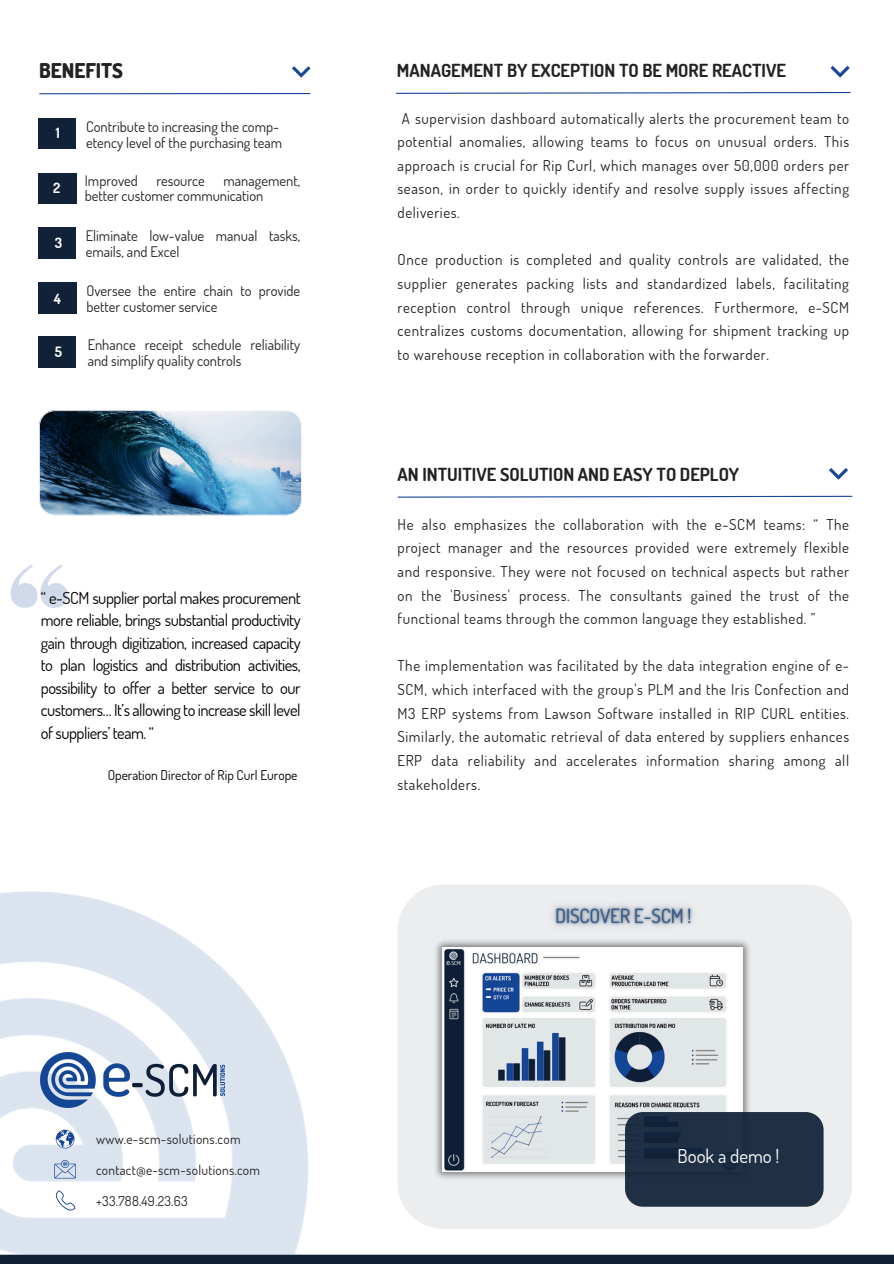
<style>
.page{position:relative;width:894px;height:1264px;background:#fff}
.page>*{position:absolute;margin:0;border:0;box-sizing:border-box;transform-origin:0 0}
.t1{font:800 20.4px "Dosis";color:#222}
.t2{font:19.05px "Dosis";color:#fff}
.t3{font:700 18px "Dosis";color:#222}
.t4{font:16.5px/22.5px "Dosis";letter-spacing:-.03em;color:#000;text-align:justify}
.t5{font:15px/23.7px "Dosis";letter-spacing:.04em;color:#222;text-align:justify}
.t6{font:14.55px/15.8px "Dosis";color:#222}
.t7{font:700 14.25px "Dosis";color:#fff}
.t8{font:13.5px "Dosis";letter-spacing:.02em;color:#222}
.t9{font:13.5px "Dosis";color:#000}
</style>
<div class="page">
<img style="left:0;top:891px;width:309px;height:363px">
<img style="left:41px;top:1052px;width:183px;height:55px">
<svg style="left:11px;top:564px;width:57px;height:44px"></svg>
<svg style="left:292px;top:66px;width:18px;height:11px"></svg>
<hr style="left:40px;top:93px;width:270px;height:1px;background:#174798">
<svg style="left:56px;top:1129px;width:18px;height:19px"></svg>
<svg style="left:54px;top:1159px;width:22px;height:19px"></svg>
<svg style="left:56px;top:1189px;width:20px;height:20px"></svg>
<div style="left:0;top:1254px;width:893px;height:9px;background:#112238"></div>
<svg style="left:395px;top:92px;width:456px;height:2px"></svg>
<svg style="left:830px;top:66px;width:19px;height:12px"></svg>
<svg style="left:397px;top:495px;width:455px;height:3px"></svg>
<svg style="left:829px;top:468px;width:18px;height:12px"></svg>
<img style="left:39px;top:410px;width:263px;height:105px">
<div style="left:38px;top:118px;width:38px;height:31px;background:#112238"></div>
<div style="left:38px;top:173px;width:38px;height:31px;background:#112238"></div>
<div style="left:38px;top:227px;width:38px;height:32px;background:#112238"></div>
<div style="left:38px;top:282px;width:39px;height:32px;background:#112238"></div>
<div style="left:38px;top:336px;width:38px;height:31px;background:#112238"></div>
<div style="left:397px;top:884px;width:454px;height:344px;background:#ecedef;border-radius:46px"></div>
<img style="left:435px;top:940px;width:315px;height:239px">
<div style="left:625px;top:1111px;width:198px;height:95px;background:linear-gradient(to right,#1d2d42,#213144);border-radius:18px"></div>
<img style="left:538px;top:905px;width:170px;height:40px">
<p class="t1" style="left:39px;top:57px;width:85px">BENEFITS</p>
<p class="t7" style="left:56px;top:124px;width:6px">1</p>
<p class="t6" style="left:86px;top:118px;width:197px">Contribute to increasing the comp&shy;etency level of the purchasing team</p>
<p class="t7" style="left:53px;top:179px;width:9px">2</p>
<h5 class="t6" style="left:85px;top:172px;width:54px">Improved</h5>
<h5 class="t6" style="left:156px;top:172px;width:50px">resource</h5>
<h5 class="t6" style="left:85px;top:172px;width:217px;text-indent:139px">management, better customer communication</h5>
<p class="t7" style="left:55px;top:233px;width:9px">3</p>
<h4 class="t6" style="left:86px;top:227px;width:216px">Eliminate low-value manual tasks, emails, and Excel</h4>
<p class="t7" style="left:54px;top:289px;width:9px">4</p>
<p class="t6" style="left:86px;top:282px;width:215px">Oversee the entire chain to provide better customer service</p>
<p class="t7" style="left:55px;top:342px;width:9px">5</p>
<p class="t6" style="left:88px;top:336px;width:214px">Enhance receipt schedule reliability and simplify quality controls</p>
<p class="t4" style="left:41px;top:585px;width:261px">“ e-SCM supplier portal makes procurement more reliable, brings substantial productivity gain through digitization, increased capacity to plan logistics and distribution activities, possibility to offer a better service to our customers… It’s allowing to increase skill level of suppliers’ team. “</p>
<p class="t9" style="left:108px;top:766px;width:191px">Operation Director of Rip Curl Europe</p>
<p class="t3" style="left:397px;top:58px;width:390px">MANAGEMENT BY EXCEPTION TO BE MORE REACTIVE</p>
<p class="t5" style="left:397px;top:106px;width:453px">A supervision dashboard automatically alerts the procurement team to potential anomalies, allowing teams to focus on unusual orders. This approach is crucial for Rip Curl, which manages over 50,000 orders per season, in order to quickly identify and resolve supply issues affecting deliveries.</p>
<p class="t5" style="left:397px;top:247px;width:453px">Once production is completed and quality controls are validated, the supplier generates packing lists and standardized labels, facilitating reception control through unique references. Furthermore, e-SCM centralizes customs documentation, allowing for shipment tracking up to warehouse reception in collaboration with the forwarder.</p>
<p class="t3" style="left:397px;top:462px;width:343px">AN INTUITIVE SOLUTION AND EASY TO DEPLOY</p>
<p class="t5" style="left:397px;top:512px;width:453px">He also emphasizes the collaboration with the e-SCM teams: “ The project manager and the resources provided were extremely flexible and responsive. They were not focused on technical aspects but rather on the 'Business' process. The consultants gained the trust of the functional teams through the common language they established. ”</p>
<h4 class="t5" style="left:397px;top:653px;width:453px">The implementation was facilitated by the data integration engine of e-SCM, which interfaced with the group's PLM and the Iris Confection and M3 ERP systems from Lawson Software installed in RIP CURL entities.<br>Similarly, the automatic retrieval of data entered by suppliers enhances ERP data reliability and accelerates information sharing among all stakeholders.</h4>
<p class="t8" style="left:96px;top:1130px;width:146px">www.e-scm-solutions.com</p>
<p class="t8" style="left:96px;top:1161px;width:165px">contact@e-scm-solutions.com</p>
<p class="t8" style="left:96px;top:1192px;width:93px">+33.788.49.23.63</p>
<h3 class="t2" style="left:677px;top:1143px;width:103px">Book a demo !</h3>
</div>
